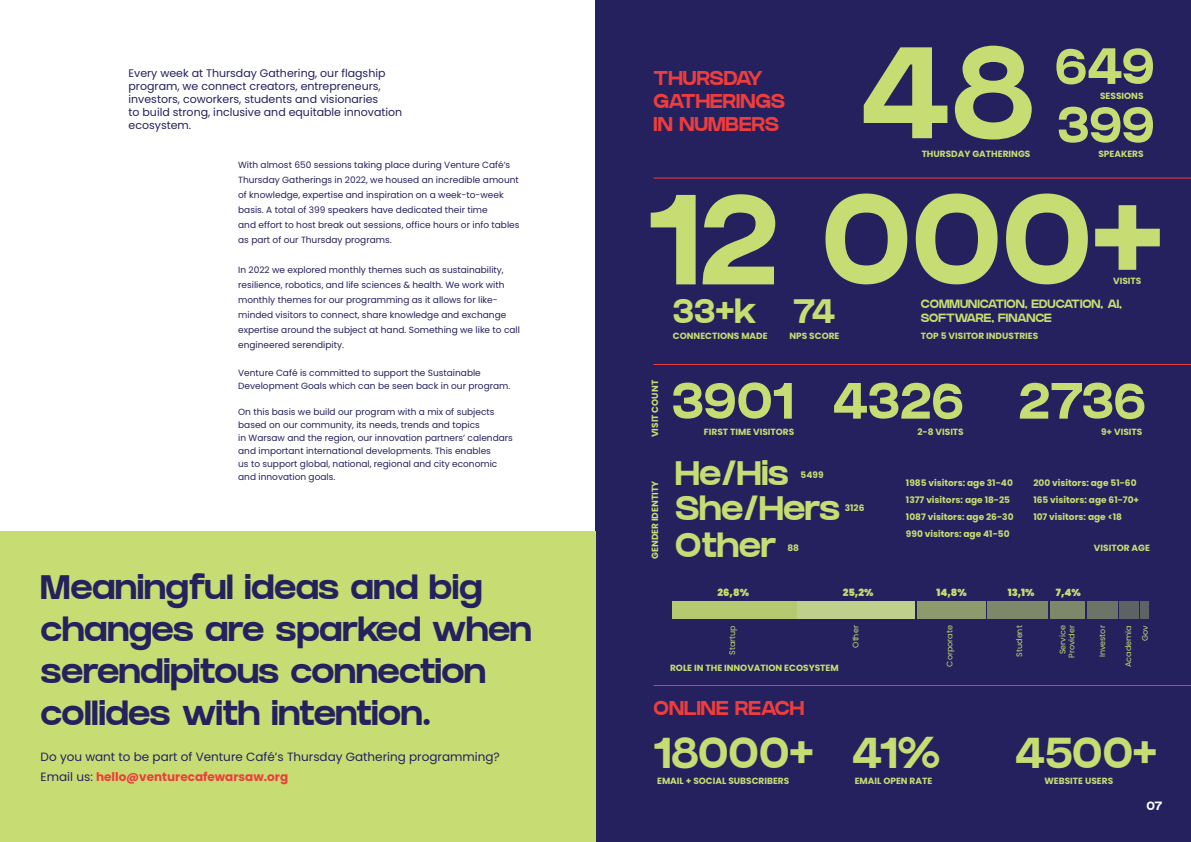
<style>
.page{position:relative;width:1191px;height:842px;background:#fff}
.page>*{position:absolute;margin:0;border:0;box-sizing:border-box;transform-origin:0 0}
.t1{font:130px "GRIFTER Bold";color:#c7dc72}
.t2{font:128px "GRIFTER Bold";color:#c7dc72}
.t3{font:51px "GRIFTER Bold";color:#c7dc72}
.t4{font:43.2px "GRIFTER Bold";letter-spacing:-.005em;color:#c7dc72}
.t5{font:34px/42px "GRIFTER Bold";letter-spacing:-.015em;color:#25215f}
.t6{font:34px/36.2px "GRIFTER Bold";letter-spacing:-.015em;color:#c7dc72}
.t7{font:20px/23px "GRIFTER Bold";color:#ee3d3c}
.t8{font:12px/20px "Poppins";color:#25215f}
.t9{font:12px/14.4px "GRIFTER Bold";letter-spacing:-.005em;color:#c7dc72}
.t10{font:12px "GRIFTER Bold";color:#fff}
.t11{font:11px/13px "Poppins";color:#25215f}
.t12{font:900 10px "Poppins";color:#c7dc72}
.t13{font:9px/15px "Poppins";color:#25215f}
.t14{font:700 9px/17px "Poppins";color:#c7dc72}
.t15{font:8px/9px "Poppins";color:#c7dc72;text-align:center}
.s1{font-weight:700;color:#ee3d3c}
</style>
<div class="page">
<div style="left:595px;top:0;width:596px;height:842px;background:#25215f"></div>
<div style="left:916px;top:601px;width:69px;height:18px;background:#8d9a6b"></div>
<div style="left:1050px;top:601px;width:34px;height:18px;background:#7d8769"></div>
<div style="left:987px;top:601px;width:61px;height:18px;background:#7d8769"></div>
<div style="left:1086px;top:601px;width:31px;height:18px;background:#6d7467"></div>
<div style="left:1119px;top:601px;width:19px;height:18px;background:#5d6265"></div>
<div style="left:1140px;top:601px;width:9px;height:18px;background:#5d6265"></div>
<div style="left:672px;top:601px;width:124px;height:18px;background:#b6c870"></div>
<div style="left:798px;top:601px;width:117px;height:18px;background:#c1cf8d"></div>
<div style="left:0;top:532px;width:595px;height:310px;background:#c7dc72"></div>
<hr style="left:653px;top:178px;width:538px;height:1px;background:#ee3d3c">
<hr style="left:653px;top:364px;width:538px;height:1px;background:#ee3d3c">
<hr style="left:653px;top:685px;width:538px;height:1px;background:#ee3d3c">
<p class="t11" style="left:129px;top:66px;width:275px">Every week at Thursday Gathering, our flagship program, we connect creators, entrepreneurs, investors, coworkers, students and visionaries<br>to build strong, inclusive and equitable innovation ecosystem.</p>
<p class="t13" style="left:238px;top:158px;width:283px">With almost 650 sessions taking place during Venture Café’s Thursday Gatherings in 2022, we housed an incredible amount of knowledge, expertise and inspiration on a week-to-week basis. A total of 399 speakers have dedicated their time<br>and effort to host break out sessions, office hours or info tables as part of our Thursday programs.</p>
<p class="t13" style="left:238px;top:263px;width:283px">In 2022 we explored monthly themes such as sustainability, resilience, robotics, and life sciences &amp; health. We work with monthly themes for our programming as it allows for like&shy;minded visitors to connect, share knowledge and exchange expertise around the subject at hand. Something we like to call engineered serendipity.</p>
<p class="t13" style="left:238px;top:367px;width:274px;line-height:13px">Venture Café is committed to support the Sustainable<br>Development Goals which can be seen back in our program.</p>
<p class="t13" style="left:238px;top:406px;width:276px;line-height:13px">On this basis we build our program with a mix of subjects based on our community, its needs, trends and topics<br>in Warsaw and the region, our innovation partners’ calendars and important international developments. This enables<br>us to support global, national, regional and city economic and innovation goals.</p>
<h3 class="t5" style="left:41px;top:566px;width:492px">Meaningful ideas and big changes are sparked when serendipitous connection collides with intention.</h3>
<h3 class="t8" style="left:41px;top:747px;width:461px">Do you want to be part of Venture Café’s Thursday Gathering programming?<br>Email us: <span class="s1">hello@venturecafewarsaw.org</span></h3>
<h3 class="t7" style="left:653px;top:67px;width:133px">THURSDAY<br>GATHERINGS<br>IN NUMBERS</h3>
<h1 class="t1" style="left:860px;top:15px;width:177px">48</h1>
<h3 class="t3" style="left:1055px;top:36px;width:101px">649</h3>
<p class="t14" style="left:1100px;top:87px;width:45px">SESSIONS</p>
<h3 class="t3" style="left:1057px;top:94px;width:99px">399</h3>
<p class="t14" style="left:921px;top:145px;width:110px">THURSDAY GATHERINGS</p>
<p class="t14" style="left:1098px;top:145px;width:47px">SPEAKERS</p>
<h2 class="t2" style="left:647px;top:163px;width:517px">12 000+</h2>
<p class="t14" style="left:1113px;top:273px;width:30px">VISITS</p>
<h3 class="t6" style="left:673px;top:294px;width:86px">33+k</h3>
<p class="t14" style="left:673px;top:327px;width:96px">CONNECTIONS MADE</p>
<h3 class="t6" style="left:793px;top:294px;width:44px">74</h3>
<h3 class="t9" style="left:921px;top:297px;width:203px">COMMUNICATION, EDUCATION, AI,<br>SOFTWARE, FINANCE</h3>
<p class="t14" style="left:789px;top:327px;width:52px">NPS SCORE</p>
<p class="t14" style="left:921px;top:328px;width:119px">TOP 5 VISITOR INDUSTRIES</p>
<p class="t14" style="left:646px;top:437px;width:59px;rotate:-90deg">VISIT COUNT</p>
<p class="t14" style="left:646px;top:559px;width:79px;rotate:-90deg">GENDER IDENTITY</p>
<h3 class="t3" style="left:672px;top:370px;width:475px">3901 4326 2736</h3>
<p class="t14" style="left:704px;top:423px;width:92px">FIRST TIME VISITORS</p>
<p class="t14" style="left:917px;top:423px;width:48px">2-8 VISITS</p>
<p class="t14" style="left:1101px;top:423px;width:43px">9+ VISITS</p>
<h3 class="t6" style="left:675px;top:455px;width:167px">He/His<br>She/Hers<br>Other</h3>
<p class="t14" style="left:800px;top:467px;width:25px">5499</p>
<p class="t14" style="left:844px;top:499px;width:21px">3126</p>
<p class="t14" style="left:787px;top:539px;width:13px">88</p>
<p class="t14" style="left:906px;top:474px;width:109px">1985 visitors: age 31-40<br>1377 visitors: age 18-25<br>1087 visitors: age 26-30<br>990 visitors: age 41-50</p>
<p class="t14" style="left:1033px;top:474px;width:107px">200 visitors: age 51-60<br>165 visitors: age 61-70+<br>107 visitors: age &lt;18</p>
<p class="t14" style="left:1094px;top:539px;width:57px">VISITOR AGE</p>
<p class="t12" style="left:717px;top:587px;width:33px">26,8%</p>
<p class="t12" style="left:842px;top:587px;width:32px">25,2%</p>
<p class="t12" style="left:936px;top:587px;width:32px">14,8%</p>
<p class="t12" style="left:1007px;top:587px;width:28px">13,1%</p>
<p class="t12" style="left:1056px;top:587px;width:27px">7,4%</p>
<p class="t15" style="left:728px;top:655px;width:31px;rotate:-90deg">Startup</p>
<p class="t15" style="left:851px;top:648px;width:24px;rotate:-90deg">Other</p>
<p class="t15" style="left:945px;top:666px;width:43px;rotate:-90deg">Corporate</p>
<p class="t15" style="left:1014px;top:657px;width:33px;rotate:-90deg">Student</p>
<p class="t15" style="left:1058px;top:658px;width:34px;rotate:-90deg">Service<br>Provider</p>
<p class="t15" style="left:1098px;top:657px;width:33px;rotate:-90deg">Investor</p>
<p class="t15" style="left:1119px;top:667px;width:43px;line-height:16.8px;text-align:right;rotate:-90deg">Academia<br>Gov</p>
<p class="t14" style="left:670px;top:659px;width:170px">ROLE IN THE INNOVATION ECOSYSTEM</p>
<h3 class="t7" style="left:653px;top:697px;width:152px">ONLINE REACH</h3>
<h3 class="t4" style="left:653px;top:727px;width:288px">18000+ 41%</h3>
<h3 class="t4" style="left:1015px;top:727px;width:144px">4500+</h3>
<p class="t14" style="left:657px;top:772px;width:134px">EMAIL + SOCIAL SUBSCRIBERS</p>
<p class="t14" style="left:854px;top:772px;width:79px">EMAIL OPEN RATE</p>
<p class="t14" style="left:1044px;top:772px;width:70px">WEBSITE USERS</p>
<h3 class="t10" style="left:1146px;top:799px;width:17px">07</h3>
</div>
